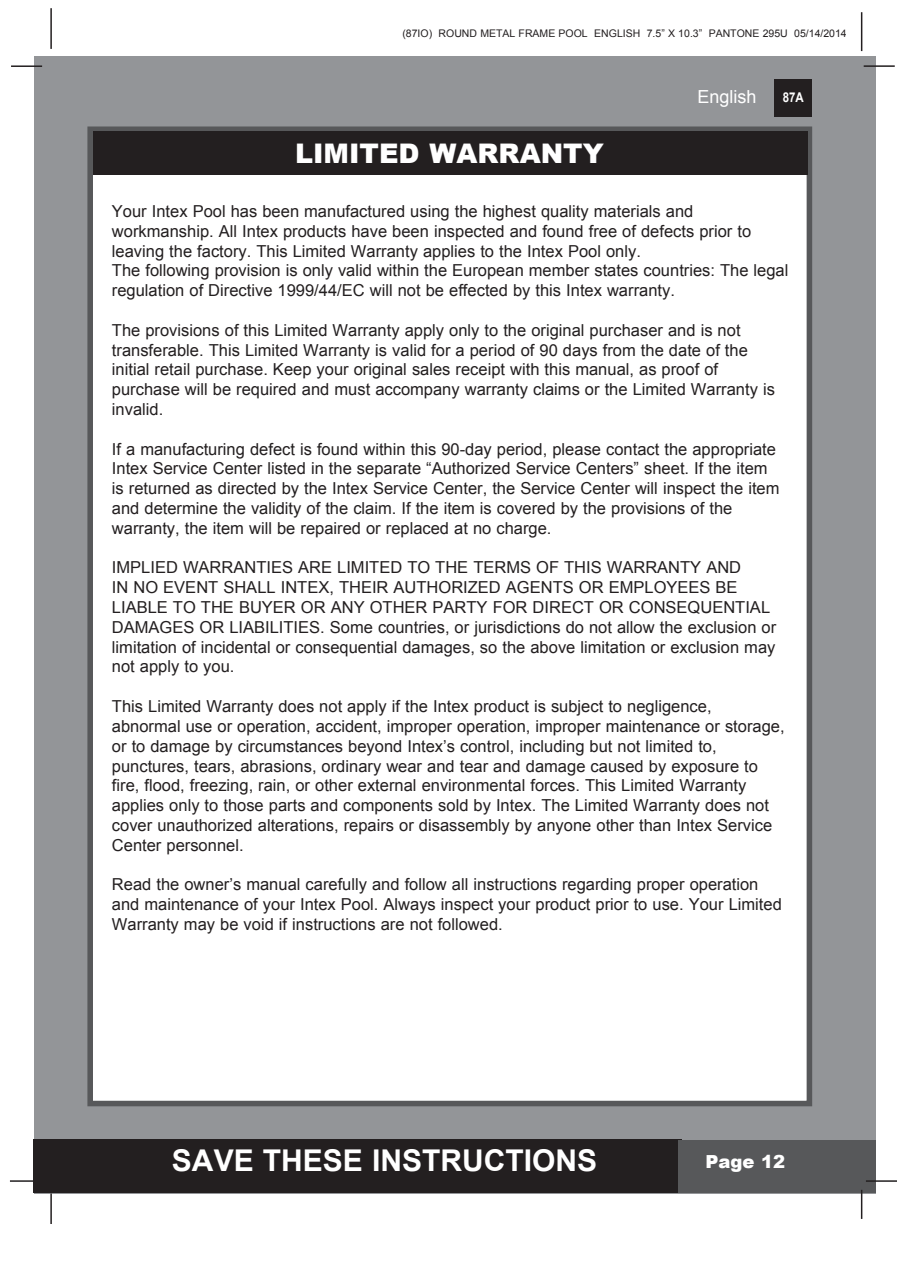
<style>
.page{position:relative;width:897px;height:1264px;background:#fff}
.page>*{position:absolute;margin:0;border:0;box-sizing:border-box;transform-origin:0 0}
.t1{font:700 30px "Arial";color:#fff}
.t2{font:900 27px "Arial";color:#fff}
.t3{font:18px "Arial";color:#fff}
.t4{font:900 18px "Arial";color:#fff}
.t5{font:16.5px/19.8px "Arial";color:#231f20}
.t6{font:700 13.5px "Arial";color:#fff;scale:.85 1}
.t7{font:10.5px "Arial";color:#231f20}
</style>
<div class="page">
<div style="left:34px;top:56px;width:841px;height:1137px;background:#939598"></div>
<div style="left:774px;top:79px;width:38px;height:38px;background:#231f20"></div>
<hr style="left:863px;top:65px;width:31px;height:2px;background:#231f20">
<hr style="left:50px;top:8px;width:2px;height:41px;background:#231f20">
<hr style="left:860px;top:12px;width:2px;height:39px;background:#231f20">
<div style="left:33px;top:1140px;width:648px;height:53px;background:#231f20"></div>
<div style="left:678px;top:1140px;width:197px;height:53px;background:#57585a"></div>
<hr style="left:865px;top:1180px;width:31px;height:1px;background:#231f20">
<hr style="left:860px;top:1189px;width:2px;height:30px;background:#231f20">
<hr style="left:50px;top:1193px;width:2px;height:31px;background:#231f20">
<hr style="left:10px;top:1180px;width:31px;height:1px;background:#231f20">
<hr style="left:11px;top:65px;width:31px;height:2px;background:#231f20">
<div style="left:87px;top:126px;width:725px;height:980px;background:#fff;border:6px solid #57585a"></div>
<div style="left:93px;top:131px;width:714px;height:44px;background:#231f20"></div>
<p class="t7" style="left:402px;top:27px;width:446px">(87IO) ROUND METAL FRAME POOL ENGLISH 7.5” X 10.3” PANTONE 295U 05/14/2014</p>
<p class="t2" style="left:295px;top:133px;width:310px">LIMITED WARRANTY</p>
<p class="t3" style="left:697px;top:85px;width:61px">English</p>
<p class="t6" style="left:782px;top:88px;width:26px">87A</p>
<p class="t5" style="left:112px;top:201px;width:583px">Your Intex Pool has been manufactured using the highest quality materials and</p>
<p class="t5" style="left:112px;top:221px;width:640px">workmanship. All Intex products have been inspected and found free of defects prior to leaving the factory. This Limited Warranty applies to the Intex Pool only.</p>
<p class="t5" style="left:112px;top:261px;width:678px">The following provision is only valid within the European member states countries: The legal regulation of Directive 1999/44/EC will not be effected by this Intex warranty.</p>
<p class="t5" style="left:112px;top:320px;width:630px">The provisions of this Limited Warranty apply only to the original purchaser and is not</p>
<p class="t5" style="left:112px;top:340px;width:637px">transferable. This Limited Warranty is valid for a period of 90 days from the date of the</p>
<p class="t5" style="left:112px;top:360px;width:607px">initial retail purchase. Keep your original sales receipt with this manual, as proof of</p>
<p class="t5" style="left:112px;top:380px;width:664px">purchase will be required and must accompany warranty claims or the Limited Warranty is invalid.</p>
<p class="t5" style="left:112px;top:439px;width:669px">If a manufacturing defect is found within this 90-day period, please contact the appropriate Intex Service Center listed in the separate “Authorized Service Centers” sheet. If the item is returned as directed by the Intex Service Center, the Service Center will inspect the item and determine the validity of the claim. If the item is covered by the provisions of the</p>
<p class="t5" style="left:112px;top:518px;width:441px">warranty, the item will be repaired or replaced at no charge.</p>
<p class="t5" style="left:112px;top:558px;width:665px">IMPLIED WARRANTIES ARE LIMITED TO THE TERMS OF THIS WARRANTY AND<br>IN NO EVENT SHALL INTEX, THEIR AUTHORIZED AGENTS OR EMPLOYEES BE LIABLE TO THE BUYER OR ANY OTHER PARTY FOR DIRECT OR CONSEQUENTIAL DAMAGES OR LIABILITIES. Some countries, or jurisdictions do not allow the exclusion or limitation of incidental or consequential damages, so the above limitation or exclusion may not apply to you.</p>
<p class="t5" style="left:112px;top:696px;width:601px">This Limited Warranty does not apply if the Intex product is subject to negligence,</p>
<p class="t5" style="left:112px;top:716px;width:674px">abnormal use or operation, accident, improper operation, improper maintenance or storage, or to damage by circumstances beyond Intex’s control, including but not limited to,</p>
<p class="t5" style="left:112px;top:756px;width:661px">punctures, tears, abrasions, ordinary wear and tear and damage caused by exposure to fire, flood, freezing, rain, or other external environmental forces. This Limited Warranty applies only to those parts and components sold by Intex. The Limited Warranty does not cover unauthorized alterations, repairs or disassembly by anyone other than Intex Service Center personnel.</p>
<p class="t5" style="left:112px;top:874px;width:671px">Read the owner’s manual carefully and follow all instructions regarding proper operation and maintenance of your Intex Pool. Always inspect your product prior to use. Your Limited<br>Warranty may be void if instructions are not followed.</p>
<h1 class="t1" style="left:172px;top:1140px;width:427px">SAVE THESE INSTRUCTIONS</h1>
<p class="t4" style="left:705px;top:1148px;width:81px">Page 12</p>
</div>
